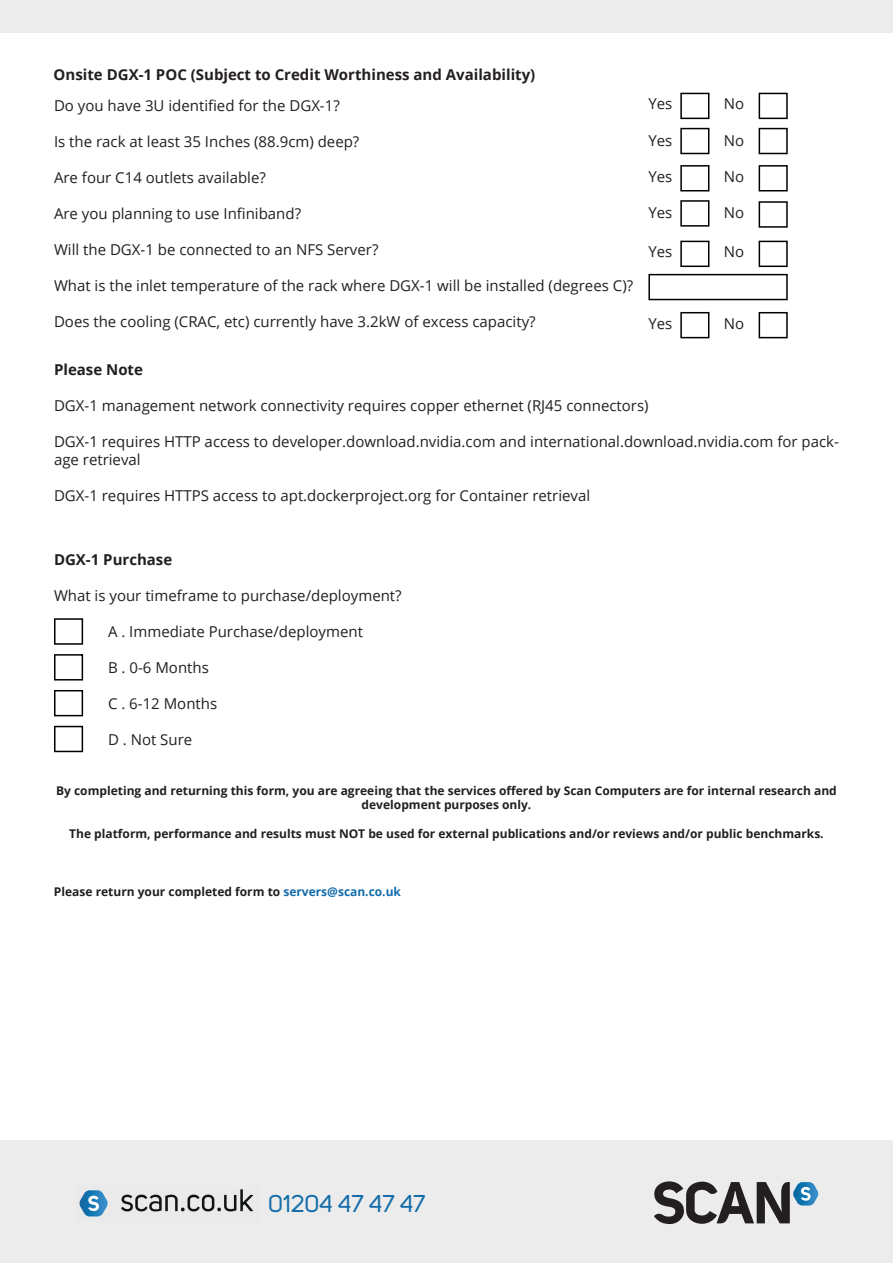
<style>
.page{position:relative;width:893px;height:1263px;background:#fff}
.page>*{position:absolute;margin:0;border:0;box-sizing:border-box;transform-origin:0 0}
.t1{font:24px "Uni Sans";color:#136caa}
.t2{font:15px/18px "Open Sans";color:#231f20}
.t3{font:700 15px "Open Sans";color:#231f20}
.t4{font:700 12px/14.4px "Open Sans";color:#231f20;text-align:center}
.s1{color:#136caa}
</style>
<div class="page">
<div style="left:0;top:1141px;width:893px;height:122px;background:#ebeceb"></div>
<svg style="left:654px;top:1181px;width:164px;height:43px"></svg>
<img style="left:79px;top:1189px;width:175px;height:28px">
<div style="left:0;top:0;width:893px;height:33px;background:#ebeceb"></div>
<svg style="left:680px;top:93px;width:29px;height:26px"></svg>
<svg style="left:680px;top:128px;width:29px;height:26px"></svg>
<svg style="left:680px;top:165px;width:29px;height:26px"></svg>
<svg style="left:680px;top:200px;width:29px;height:27px"></svg>
<svg style="left:680px;top:241px;width:29px;height:26px"></svg>
<svg style="left:680px;top:312px;width:29px;height:26px"></svg>
<svg style="left:54px;top:618px;width:29px;height:27px"></svg>
<svg style="left:54px;top:654px;width:29px;height:26px"></svg>
<svg style="left:54px;top:690px;width:29px;height:26px"></svg>
<svg style="left:54px;top:726px;width:29px;height:26px"></svg>
<svg style="left:648px;top:274px;width:140px;height:26px"></svg>
<svg style="left:759px;top:93px;width:29px;height:26px"></svg>
<svg style="left:759px;top:128px;width:29px;height:26px"></svg>
<svg style="left:759px;top:165px;width:29px;height:26px"></svg>
<svg style="left:759px;top:201px;width:29px;height:27px"></svg>
<svg style="left:759px;top:241px;width:29px;height:26px"></svg>
<svg style="left:759px;top:312px;width:29px;height:26px"></svg>
<p class="t3" style="left:54px;top:63px;width:483px">Onsite DGX-1 POC (Subject to Credit Worthiness and Availability)</p>
<p class="t2" style="left:54px;top:96px;width:287px">Do you have 3U identified for the DGX-1?</p>
<p class="t2" style="left:54px;top:132px;width:307px">Is the rack at least 35 Inches (88.9cm) deep?</p>
<p class="t2" style="left:54px;top:168px;width:213px">Are four C14 outlets available?</p>
<p class="t2" style="left:54px;top:204px;width:249px">Are you planning to use Infiniband?</p>
<p class="t2" style="left:54px;top:240px;width:326px">Will the DGX-1 be connected to an NFS Server?</p>
<p class="t2" style="left:54px;top:276px;width:581px">What is the inlet temperature of the rack where DGX-1 will be installed (degrees C)?</p>
<p class="t2" style="left:54px;top:312px;width:483px">Does the cooling (CRAC, etc) currently have 3.2kW of excess capacity?</p>
<p class="t3" style="left:54px;top:359px;width:90px">Please Note</p>
<p class="t2" style="left:54px;top:397px;width:596px">DGX-1 management network connectivity requires copper ethernet (RJ45 connectors)</p>
<p class="t2" style="left:54px;top:433px;width:786px">DGX-1 requires HTTP access to developer.download.nvidia.com and international.download.nvidia.com for pack&shy;age retrieval</p>
<p class="t2" style="left:54px;top:487px;width:538px">DGX-1 requires HTTPS access to apt.dockerproject.org for Container retrieval</p>
<p class="t2" style="left:724px;top:95px;width:22px">No</p>
<p class="t2" style="left:724px;top:131px;width:22px">No</p>
<p class="t2" style="left:724px;top:167px;width:22px">No</p>
<p class="t2" style="left:724px;top:203px;width:22px">No</p>
<p class="t2" style="left:724px;top:242px;width:22px">No</p>
<p class="t2" style="left:648px;top:95px;width:25px">Yes</p>
<p class="t2" style="left:648px;top:131px;width:25px">Yes</p>
<p class="t2" style="left:648px;top:167px;width:25px">Yes</p>
<p class="t2" style="left:648px;top:203px;width:25px">Yes</p>
<p class="t2" style="left:648px;top:242px;width:25px">Yes</p>
<p class="t2" style="left:648px;top:314px;width:25px">Yes</p>
<p class="t2" style="left:724px;top:314px;width:22px">No</p>
<p class="t3" style="left:54px;top:549px;width:120px">DGX-1 Purchase</p>
<p class="t2" style="left:54px;top:586px;width:349px">What is your timeframe to purchase/deployment?</p>
<p class="t2" style="left:108px;top:622px;width:256px">A . Immediate Purchase/deployment</p>
<p class="t2" style="left:108px;top:658px;width:102px">B . 0-6 Months</p>
<p class="t2" style="left:108px;top:694px;width:111px">C . 6-12 Months</p>
<p class="t2" style="left:108px;top:730px;width:86px">D . Not Sure</p>
<p class="t4" style="left:56px;top:783px;width:782px">By completing and returning this form, you are agreeing that the services offered by Scan Computers are for internal research and development purposes only.</p>
<p class="t4" style="left:69px;top:826px;width:756px">The platform, performance and results must NOT be used for external publications and/or reviews and/or public benchmarks.</p>
<p class="t4" style="left:54px;top:884px;width:349px">Please return your completed form to <span class="s1">servers@scan.co.uk</span></p>
<h1 class="t1" style="left:268px;top:1189px;width:159px">01204 47 47 47</h1>
</div>
